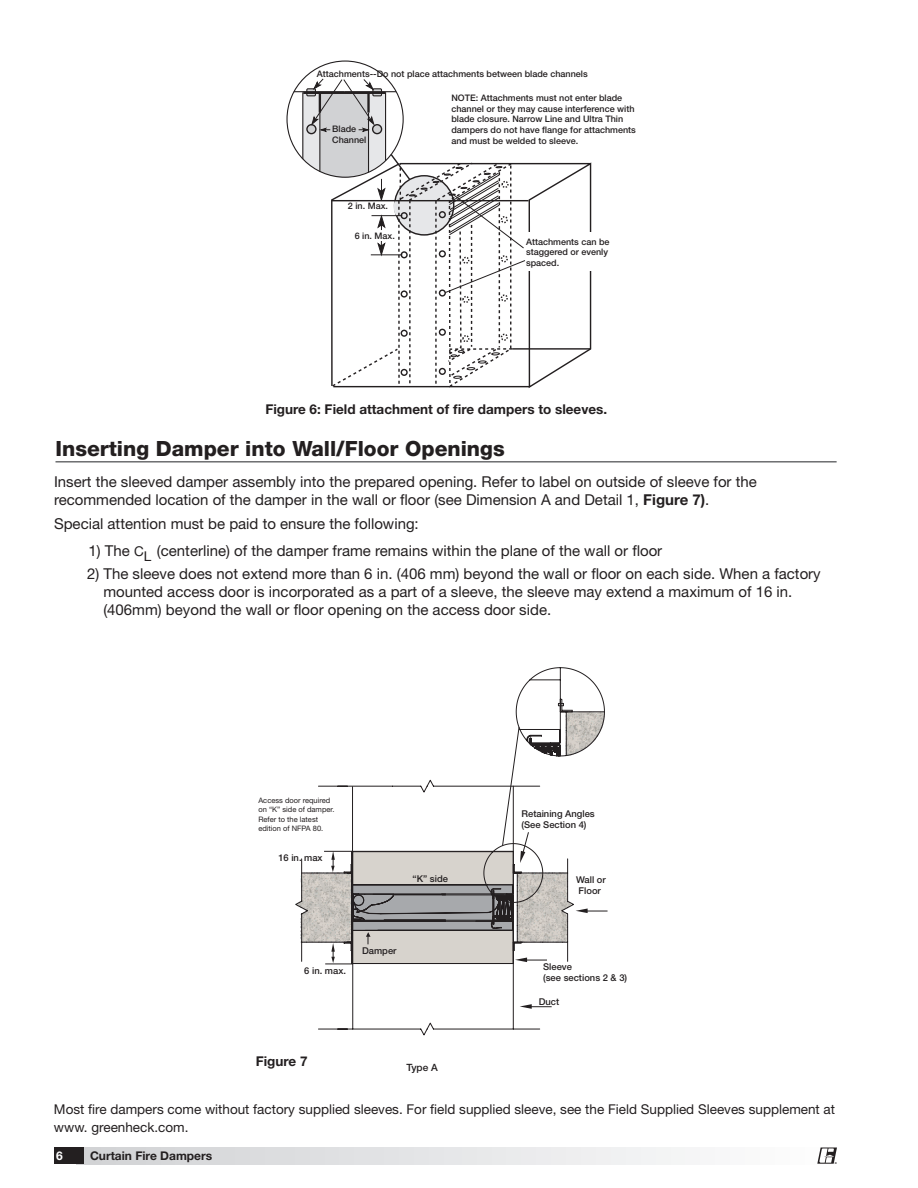
<style>
.page{position:relative;width:918px;height:1188px;background:#fff}
.page>*{position:absolute;margin:0;border:0;box-sizing:border-box;transform-origin:0 0}
.Section_Heading_wUnderline{font:800 21px "Helvetica Neue LT Std";color:#231f20}
.Bullets___Numbered_Lists{font:15px/18px "Helvetica Neue LT Std";color:#231f20}
.Body_10_12_55_Roman__05_space_after{font:15px/18px "Helvetica Neue LT Std";color:#231f20}
.Body_10_12_55_Roman__05_space_after-2{font:13.5px/18px "Helvetica Neue LT Std";color:#231f20}
.Drawing_or_Picture_Label{font:700 13.5px "Helvetica Neue LT Std";color:#231f20}
.t1{font:700 12px "Helvetica Neue LT Std";color:#231f20}
.t2{font:700 12px "Helvetica Neue LT Std";color:#fff}
.t3{font:500 10.05px "Helvetica Neue LT Std";color:#231f20}
.t4{font:500 9.45px/11.2px "Helvetica Neue LT Std";color:#231f20}
.t5{font:500 9px/10.8px "Helvetica Neue LT Std";color:#231f20}
.t6{font:7.5px/9px "Helvetica Neue LT Std";color:#231f20}
.t7{font:700 2.7px "Helvetica Neue LT Std";color:#231f20}
.s1{font-weight:700}
.s2{font-size:13.5px}
</style>
<div class="page">
<svg style="left:526px;top:162px;width:66px;height:226px"></svg>
<hr style="left:512px;top:348px;width:79px;height:2px;background:#231f20">
<div style="left:524px;top:232px;width:75px;height:39px;background:#fff"></div>
<hr style="left:333px;top:386px;width:196px;height:1px;background:#231f20">
<hr style="left:332px;top:200px;width:197px;height:1px;background:#231f20">
<hr style="left:294px;top:91px;width:50px;height:1px;background:#231f20">
<svg style="left:302px;top:78px;width:224px;height:310px"></svg>
<hr style="left:56px;top:461px;width:781px;height:2px;background:#6c6d70">
<svg style="left:318px;top:667px;width:286px;height:369px"></svg>
<svg style="left:520px;top:1004px;width:32px;height:5px"></svg>
<svg style="left:295px;top:703px;width:313px;height:262px"></svg>
<div style="left:77px;top:1148px;width:760px;height:16px;background:linear-gradient(to right,#d0d1d4,#fdfefe)"></div>
<div style="left:54px;top:1148px;width:30px;height:16px;background:#231f20"></div>
<svg style="left:817px;top:1148px;width:20px;height:16px"></svg>
<p class="t5" style="left:317px;top:69px;width:272px">Attachments--Do not place attachments between blade channels</p>
<p class="t5" style="left:332px;top:123px;width:36px">Blade<br>Channel</p>
<p class="t5" style="left:348px;top:200px;width:42px">2 in. Max.</p>
<p class="t5" style="left:355px;top:230px;width:42px">6 in. Max.</p>
<p class="t5" style="left:451px;top:92px;width:186px">NOTE: Attachments must not enter blade channel or they may cause interference with blade closure. Narrow Line and Ultra Thin dampers do not have flange for attachments and must be welded to sleeve.</p>
<p class="t5" style="left:526px;top:236px;width:85px">Attachments can be staggered or evenly spaced.</p>
<p class="Drawing_or_Picture_Label" style="left:265px;top:400px;width:343px">Figure 6: Field attachment of fire dampers to sleeves.</p>
<p class="Section_Heading_wUnderline" style="left:56px;top:436px;width:451px">Inserting Damper into Wall/Floor Openings</p>
<p class="Body_10_12_55_Roman__05_space_after" style="left:54px;top:473px;width:704px">Insert the sleeved damper assembly into the prepared opening. Refer to label on outside of sleeve for the recommended location of the damper in the wall or floor (see Dimension A and Detail 1, <span class="s1">Figure 7)</span>.</p>
<p class="Body_10_12_55_Roman__05_space_after" style="left:54px;top:514px;width:366px">Special attention must be paid to ensure the following:</p>
<p class="Bullets___Numbered_Lists" style="left:88px;top:541px;width:575px">1) The <span class="s2">C</span><sub>L</sub> (centerline) of the damper frame remains within the plane of the wall or floor</p>
<p class="Bullets___Numbered_Lists" style="left:103px;top:564px;width:719px;text-indent:-16px">2) The sleeve does not extend more than 6 in. (406 mm) beyond the wall or floor on each side. When a factory mounted access door is incorporated as a part of a sleeve, the sleeve may extend a maximum of 16 in. (406mm) beyond the wall or floor opening on the access door side.</p>
<p class="t6" style="left:258px;top:796px;width:78px">Access door required on “K” side of damper.<br>Refer to the latest edition of NFPA 80.</p>
<p class="t4" style="left:278px;top:852px;width:46px">16 in. max</p>
<p class="t4" style="left:413px;top:873px;width:37px">“K” side</p>
<p class="t4" style="left:304px;top:965px;width:43px">6 in. max.</p>
<p class="t4" style="left:362px;top:945px;width:36px">Damper</p>
<p class="t4" style="left:522px;top:808px;width:75px">Retaining Angles (See Section 4)</p>
<p class="t4" style="left:576px;top:874px;width:31px">Wall or<br>Floor</p>
<p class="t4" style="left:543px;top:960px;width:86px">Sleeve<br>(see sections 2 &amp; 3)</p>
<p class="t4" style="left:539px;top:996px;width:22px">Duct</p>
<p class="Drawing_or_Picture_Label" style="left:256px;top:1053px;width:53px">Figure 7</p>
<p class="Body_10_12_55_Roman__05_space_after-2" style="left:54px;top:1100px;width:783px">Most fire dampers come without factory supplied sleeves. For field supplied sleeve, see the Field Supplied Sleeves supplement at www. greenheck.com.</p>
<p class="t2" style="left:56px;top:1148px;width:8px">6</p>
<p class="t1" style="left:90px;top:1148px;width:124px">Curtain Fire Dampers</p>
<p class="t3" style="left:407px;top:1062px;width:33px">Type A</p>
<p class="t7" style="left:835px;top:1161px;width:4px">®</p>
</div>
